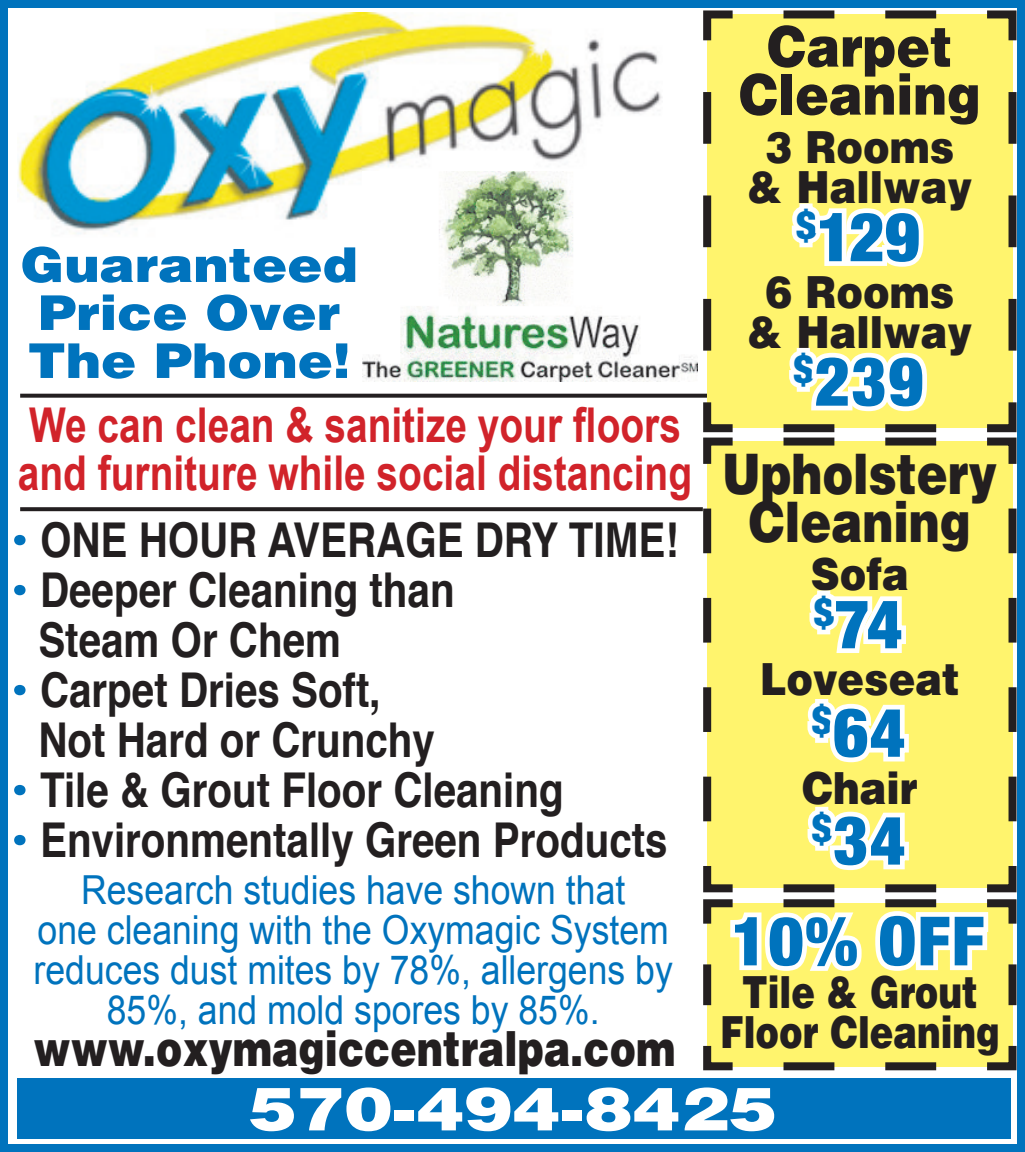
<style>
.page{position:relative;width:1025px;height:1152px;background:#fff}
.page>*{position:absolute;margin:0;border:0;box-sizing:border-box;transform-origin:0 0}
.t1{font:900 condensed 68px/108px "Helvetica Neue";letter-spacing:.02em;color:#0073bd}
.t2{font:900 60px "Helvetica";color:#fff;scale:1.2 1}
.t3{font:900 56px/48px "Helvetica";color:#231f20;text-align:center;scale:.83 1}
.t4{font:900 56px/48px "Helvetica";color:#231f20;text-align:center;scale:.9 1}
.t5{font:900 48.4px "Helvetica";color:#231f20;scale:.81 1}
.t6{font:700 48px/50px "Helvetica";color:#231f20;scale:.84 1}
.t7{font:700 48px/48px "Arial";color:#d1232a;scale:.81 1}
.t8{font:900 48px/48px "Helvetica";color:#0073bd;scale:1.1 1}
.t9{font:900 44.4px/40px "Helvetica";color:#231f20;text-align:center;scale:.9 1}
.t10{font:900 44.4px/40px "Helvetica";color:#231f20;text-align:center;scale:.8 1}
.t11{font:40px/40px "Arial";color:#0073bd;text-align:center;scale:.89 1}
.s1{color:#0073bd}
</style>
<div class="page">
<div style="left:0;top:0;width:1025px;height:1152px;border:8px solid #0073bd"></div>
<img style="left:17px;top:13px;width:645px;height:221px">
<img style="left:362px;top:172px;width:336px;height:209px">
<svg style="left:20px;top:394px;width:679px;height:4px;background:#343031"></svg>
<svg style="left:20px;top:507px;width:679px;height:4px;background:#2d292a"></svg>
<div style="left:17px;top:1079px;width:994px;height:60px;background:#0073bd"></div>
<svg style="left:699px;top:6px;width:321px;height:428px;background:#f1e972"></svg>
<svg style="left:784px;top:199px;width:146px;height:75px"></svg>
<svg style="left:781px;top:343px;width:180px;height:89px"></svg>
<svg style="left:699px;top:434px;width:321px;height:461px;background:#f0e872"></svg>
<svg style="left:802px;top:573px;width:109px;height:85px"></svg>
<svg style="left:800px;top:682px;width:113px;height:90px"></svg>
<svg style="left:800px;top:789px;width:113px;height:89px"></svg>
<svg style="left:703px;top:895px;width:317px;height:179px;background:#e9e277"></svg>
<svg style="left:725px;top:899px;width:268px;height:79px"></svg>
<p class="t4" style="left:739px;top:21px;width:270px">Carpet<br>Cleaning</p>
<p class="t9" style="left:747px;top:126px;width:251px">3 Rooms &amp; Hallway</p>
<h1 class="t1" style="left:793px;top:161px;width:132px;line-height:144.4px"><sup>$</sup>129 <sup>$</sup>239</h1>
<p class="t8" style="left:20px;top:240px;width:308px">Guaranteed<br>Price Over<br>The Phone!</p>
<p class="t7" style="left:18px;top:403px;width:834px">We can clean &amp; sanitize your floors and furniture while social distancing</p>
<p class="t6" style="left:10px;top:516px;width:797px"><span class="s1">•</span> ONE HOUR AVERAGE DRY TIME!</p>
<p class="t6" style="left:38px;top:566px;width:497px;text-indent:-28px"><span class="s1">•</span> Deeper Cleaning than<br>Steam Or Chem</p>
<p class="t6" style="left:38px;top:666px;width:474px;text-indent:-28px"><span class="s1">•</span> Carpet Dries Soft,<br>Not Hard or Crunchy</p>
<p class="t6" style="left:10px;top:766px;width:660px"><span class="s1">•</span> Tile &amp; Grout Floor Cleaning</p>
<p class="t6" style="left:10px;top:816px;width:784px"><span class="s1">•</span> Environmentally Green Products</p>
<p class="t11" style="left:34px;top:871px;width:720px">Research studies have shown that<br>one cleaning with the Oxymagic System reduces dust mites by 78%, allergens by 85%, and mold spores by 85%.</p>
<p class="t5" style="left:33px;top:1017px;width:794px">www.oxymagiccentralpa.com</p>
<p class="t2" style="left:248px;top:1070px;width:442px">570-494-8425</p>
<p class="t9" style="left:747px;top:271px;width:251px">6 Rooms &amp; Hallway</p>
<p class="t3" style="left:722px;top:448px;width:333px">Upholstery<br>Cleaning</p>
<p class="t9" style="left:811px;top:553px;width:110px">Sofa</p>
<h1 class="t1" style="left:812px;top:566px;width:95px;text-align:justify"><sup>$</sup>74 <sup>$</sup>64 <sup>$</sup>34</h1>
<p class="t9" style="left:760px;top:658px;width:224px">Loveseat</p>
<p class="t9" style="left:802px;top:767px;width:130px">Chair</p>
<h1 class="t1" style="left:732px;top:883px;width:254px">10% OFF</h1>
<p class="t10" style="left:720px;top:971px;width:351px">Tile &amp; Grout<br>Floor Cleaning</p>
</div>
